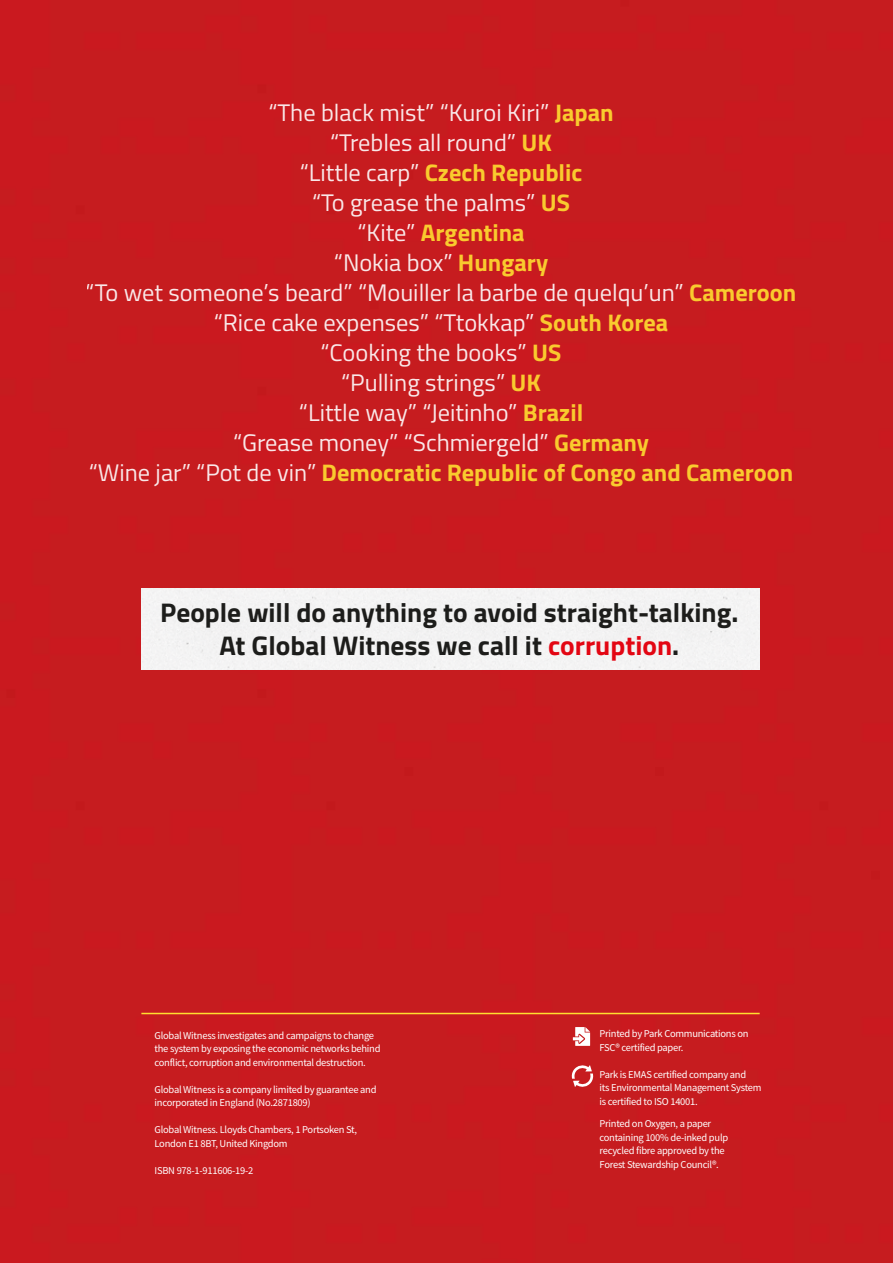
<style>
.page{position:relative;width:893px;height:1263px;background:#c61c1f}
.page>*{position:absolute;margin:0;border:0;box-sizing:border-box;transform-origin:0 0}
.t1{font:700 27px/33px "Titillium";color:#1d1d1b;text-align:center}
.t2{font:24px/30px "Titillium";color:#fff;text-align:center}
.t3{font:10.5px/13.5px "Source Sans Pro";letter-spacing:-.025em;color:#fff}
.s1{font-weight:700;color:#ffdf30}
.s2{color:#e30613}
</style>
<div class="page">
<svg style="left:571px;top:1064px;width:23px;height:24px"></svg>
<svg style="left:573px;top:1027px;width:17px;height:19px"></svg>
<hr style="left:141px;top:1013px;width:619px;height:1px;background:#ffdf30">
<div style="left:141px;top:589px;width:619px;height:81px;background:#f3f3f3"></div>
<p class="t2" style="left:86px;top:97px;width:712px">“The black mist” “Kuroi Kiri” <span class="s1">Japan<br></span>“Trebles all round” <span class="s1">UK<br></span>“Little carp” <span class="s1">Czech Republic<br></span>“To grease the palms” <span class="s1">US<br></span>“Kite” <span class="s1">Argentina<br></span>“Nokia box” <span class="s1">Hungary<br></span>“To wet someone’s beard” “Mouiller la barbe de quelqu’un” <span class="s1">Cameroon </span>“Rice cake expenses” “Ttokkap” <span class="s1">South Korea<br></span>“Cooking the books” <span class="s1">US<br></span>“Pulling strings” <span class="s1">UK<br></span>“Little way” “Jeitinho” <span class="s1">Brazil<br></span>“Grease money” “Schmiergeld” <span class="s1">Germany<br></span>“Wine jar” “Pot de vin” <span class="s1">Democratic Republic of Congo and Cameroon</span></p>
<h1 class="t1" style="left:160px;top:595px;width:580px">People will do anything to avoid straight-talking.<br>At Global Witness we call it <span class="s2">corruption</span>.</h1>
<p class="t3" style="left:155px;top:1028px;width:228px">Global Witness investigates and campaigns to change the system by exposing the economic networks behind conflict, corruption and environmental destruction.</p>
<p class="t3" style="left:155px;top:1082px;width:223px">Global Witness is a company limited by guarantee and incorporated in England (No.2871809)</p>
<p class="t3" style="left:155px;top:1123px;width:204px">Global Witness. Lloyds Chambers, 1 Portsoken St,<br>London E1 8BT, United Kingdom</p>
<p class="t3" style="left:155px;top:1163px;width:100px">ISBN 978-1-911606-19-2</p>
<p class="t3" style="left:600px;top:1027px;width:151px">Printed by Park Communications on<br>FSC® certified paper.</p>
<p class="t3" style="left:600px;top:1068px;width:164px">Park is EMAS certified company and<br>its Environmental Management System is certified to ISO 14001.</p>
<p class="t3" style="left:600px;top:1117px;width:130px">Printed on Oxygen, a paper containing 100% de-inked pulp recycled fibre approved by the<br>Forest Stewardship Council®.</p>
</div>
